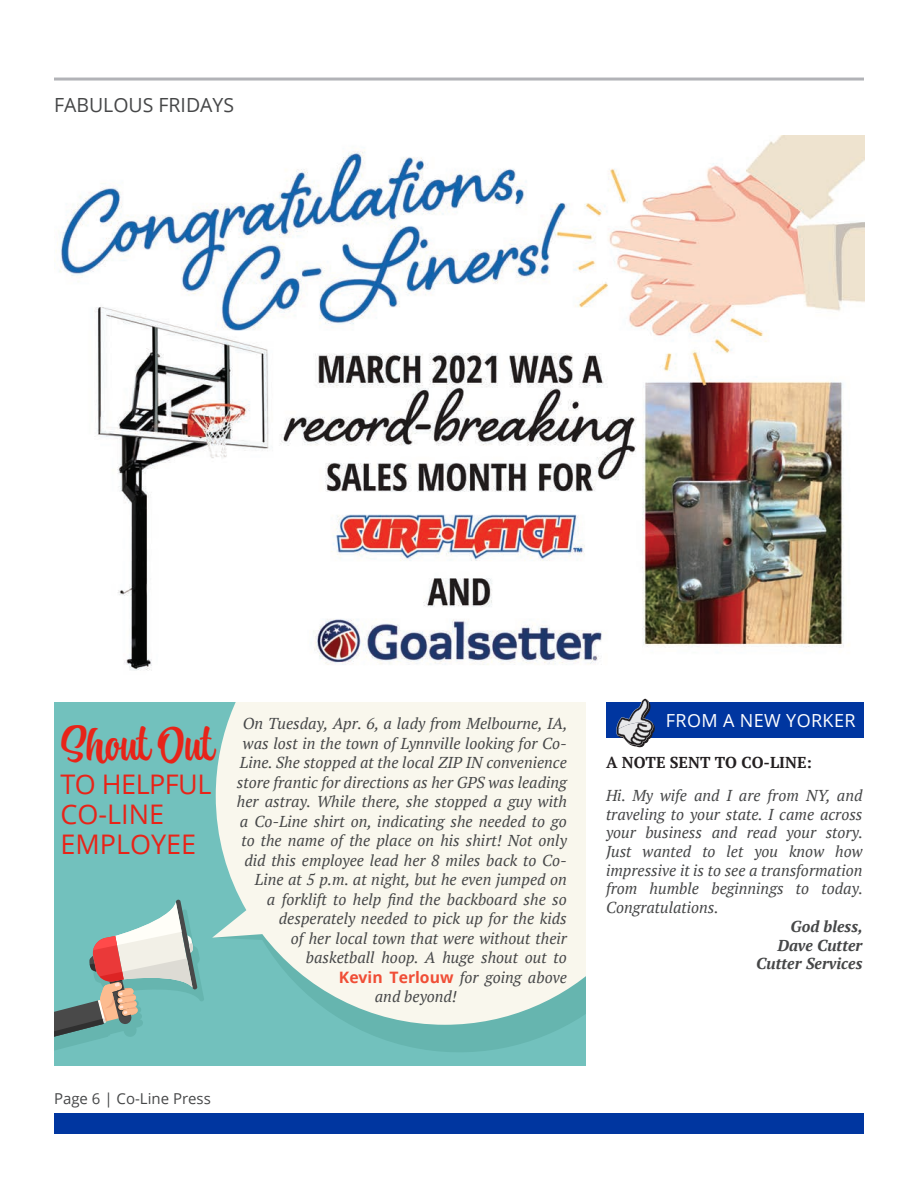
<style>
.page{position:relative;width:918px;height:1188px;background:#fff}
.page>*{position:absolute;margin:0;border:0;box-sizing:border-box;transform-origin:0 0}
.t1{font:45px "Atocha";letter-spacing:-.005em;color:#e72419}
.t2{font:27px "Open Sans";color:#e72419}
.t3{font:27px "Open Sans";letter-spacing:-.02em;color:#e72419}
.t4{font:19.5px "Open Sans";color:#464748}
.t5{font:18px "Open Sans";letter-spacing:.02em;color:#fff}
.t6{font:italic 15.75px/18.8px "PT Serif";color:#464748;text-align:justify}
.t7{font:italic 700 15.75px "PT Serif";color:#464748}
.t8{font:700 15.75px "PT Serif";color:#231f20}
.t9{font:15px "Open Sans";color:#464748}
.s1{font-family:"Open Sans";font-weight:700;font-style:normal;color:#f04e36}
</style>
<div class="page">
<div style="left:54px;top:1113px;width:810px;height:21px;background:#0036a0"></div>
<hr style="left:54px;top:78px;width:810px;height:3px;background:#b2b3b7">
<div style="left:54px;top:702px;width:531px;height:363px;background:#72c1bd"></div>
<svg style="left:54px;top:899px;width:150px;height:151px"></svg>
<svg style="left:352px;top:1025px;width:214px;height:27px;fill:#66b5af"></svg>
<svg style="left:212px;top:702px;width:373px;height:323px;background:#e8efe6"></svg>
<div style="left:606px;top:702px;width:258px;height:36px;background:#0036a0"></div>
<svg style="left:616px;top:699px;width:39px;height:49px"></svg>
<img style="left:56px;top:135px;width:809px;height:536px">
<p class="t4" style="left:54px;top:91px;width:182px">FABULOUS FRIDAYS</p>
<p class="t1" style="left:60px;top:713px;width:154px">Shout Out</p>
<p class="t3" style="left:60px;top:766px;width:152px">TO HELPFUL</p>
<p class="t2" style="left:60px;top:796px;width:105px">CO-LINE</p>
<p class="t2" style="left:60px;top:826px;width:137px">EMPLOYEE</p>
<p class="t6" style="left:243px;top:714px;width:326px">On Tuesday, Apr. 6, a lady from Melbourne, IA,</p>
<p class="t6" style="left:243px;top:734px;width:325px">was lost in the town of Lynnville looking for Co-</p>
<p class="t6" style="left:240px;top:753px;width:328px">Line. She stopped at the local ZIP IN convenience</p>
<p class="t6" style="left:237px;top:773px;width:332px">store frantic for directions as her GPS was leading</p>
<p class="t6" style="left:237px;top:792px;width:332px">her astray. While there, she stopped a guy with</p>
<p class="t6" style="left:240px;top:812px;width:329px">a Co-Line shirt on, indicating she needed to go</p>
<p class="t6" style="left:241px;top:831px;width:327px">to the name of the place on his shirt! Not only</p>
<p class="t6" style="left:244px;top:851px;width:324px">did this employee lead her 8 miles back to Co-</p>
<p class="t6" style="left:255px;top:870px;width:314px">Line at 5 p.m. at night, but he even jumped on</p>
<p class="t6" style="left:267px;top:890px;width:302px">a forklift to help find the backboard she so</p>
<p class="t6" style="left:279px;top:909px;width:290px">desperately needed to pick up for the kids</p>
<p class="t6" style="left:291px;top:929px;width:278px">of her local town that were without their</p>
<p class="t6" style="left:306px;top:948px;width:262px">basketball hoop. A huge shout out to</p>
<p class="t6" style="left:339px;top:968px;width:230px"><span class="s1">Kevin Terlouw</span> for going above</p>
<p class="t6" style="left:375px;top:987px;width:84px">and beyond!</p>
<p class="t9" style="left:54px;top:1088px;width:158px">Page 6 | Co-Line Press</p>
<p class="t5" style="left:666px;top:708px;width:191px">FROM A NEW YORKER</p>
<p class="t8" style="left:606px;top:752px;width:207px">A NOTE SENT TO CO-LINE:</p>
<p class="t6" style="left:606px;top:786px;width:259px">Hi. My wife and I are from NY, and traveling to your state. I came across your business and read your story.<br>Just wanted to let you know how impressive it is to see a transformation from humble beginnings to today.<br>Congratulations.</p>
<p class="t7" style="left:791px;top:916px;width:74px">God bless,</p>
<p class="t7" style="left:777px;top:935px;width:87px">Dave Cutter</p>
<p class="t7" style="left:756px;top:954px;width:108px">Cutter Services</p>
</div>
